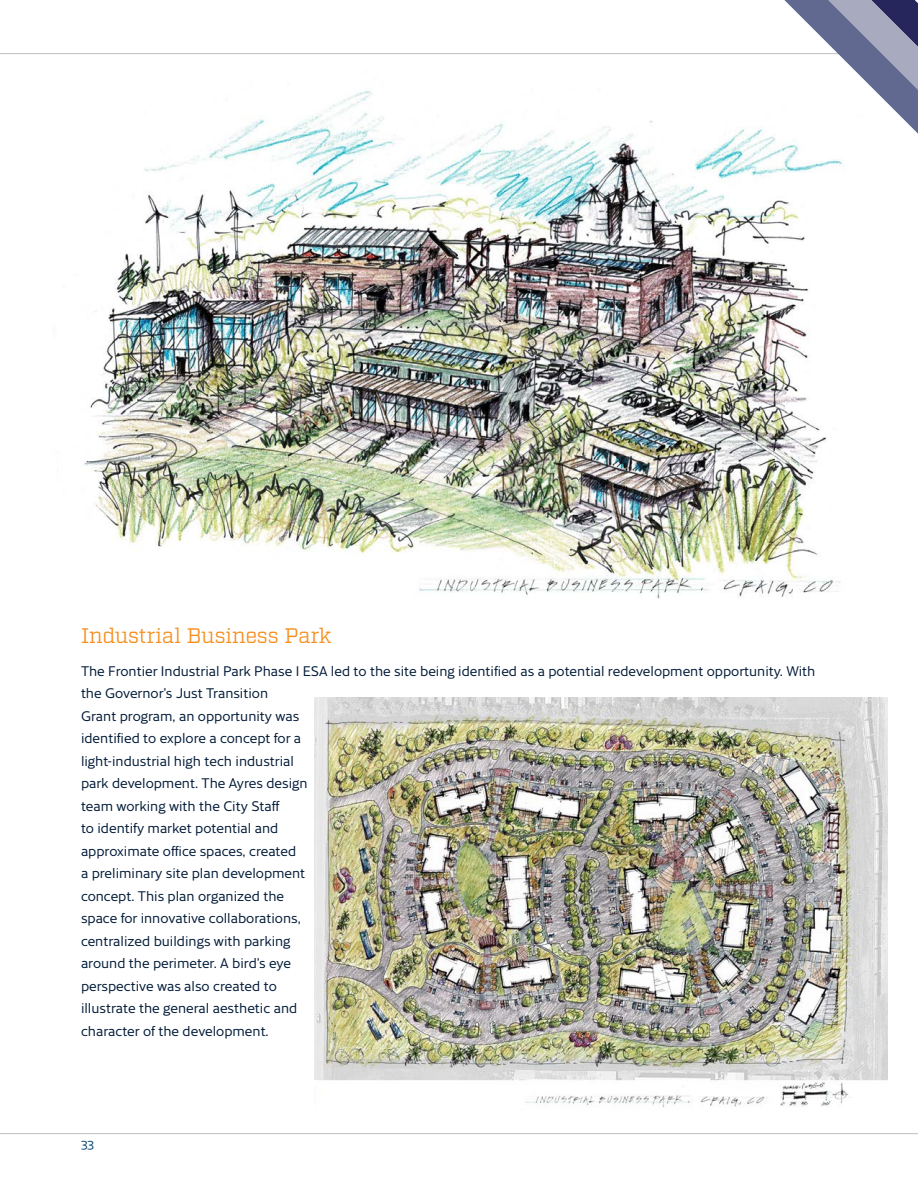
<style>
.page{position:relative;width:918px;height:1188px;background:#fff}
.page>*{position:absolute;margin:0;border:0;box-sizing:border-box;transform-origin:0 0}
.t1{font:21px "Factoria";letter-spacing:-.01em;color:#f68f1e}
.t2{font:13.5px/22.5px "Cresta";color:#001a37}
.t3{font:12px "Cresta";color:#004270}
</style>
<div class="page">
<hr style="left:0;top:1133px;width:918px;height:1px;background:#bdbfc5">
<hr style="left:0;top:53px;width:918px;height:1px;background:#bdbfc5">
<img style="left:84px;top:91px;width:759px;height:508px">
<svg style="left:784px;top:0;width:134px;height:134px"></svg>
<img style="left:314px;top:698px;width:574px;height:410px">
<h1 class="t1" style="left:81px;top:623px;width:252px">Industrial Business Park</h1>
<p class="t2" style="left:81px;top:658px;width:736px">The Frontier Industrial Park Phase I ESA led to the site being identified as a potential redevelopment opportunity. With the Governor’s Just Transition<br>Grant program, an opportunity was<br>identified to explore a concept for a<br>light-industrial high tech industrial<br>park development. The Ayres design<br>team working with the City Staff<br>to identify market potential and<br>approximate office spaces, created<br>a preliminary site plan development<br>concept. This plan organized the<br>space for innovative collaborations,<br>centralized buildings with parking<br>around the perimeter. A bird’s eye<br>perspective was also created to<br>illustrate the general aesthetic and<br>character of the development.</p>
<p class="t3" style="left:81px;top:1135px;width:15px">33</p>
</div>
